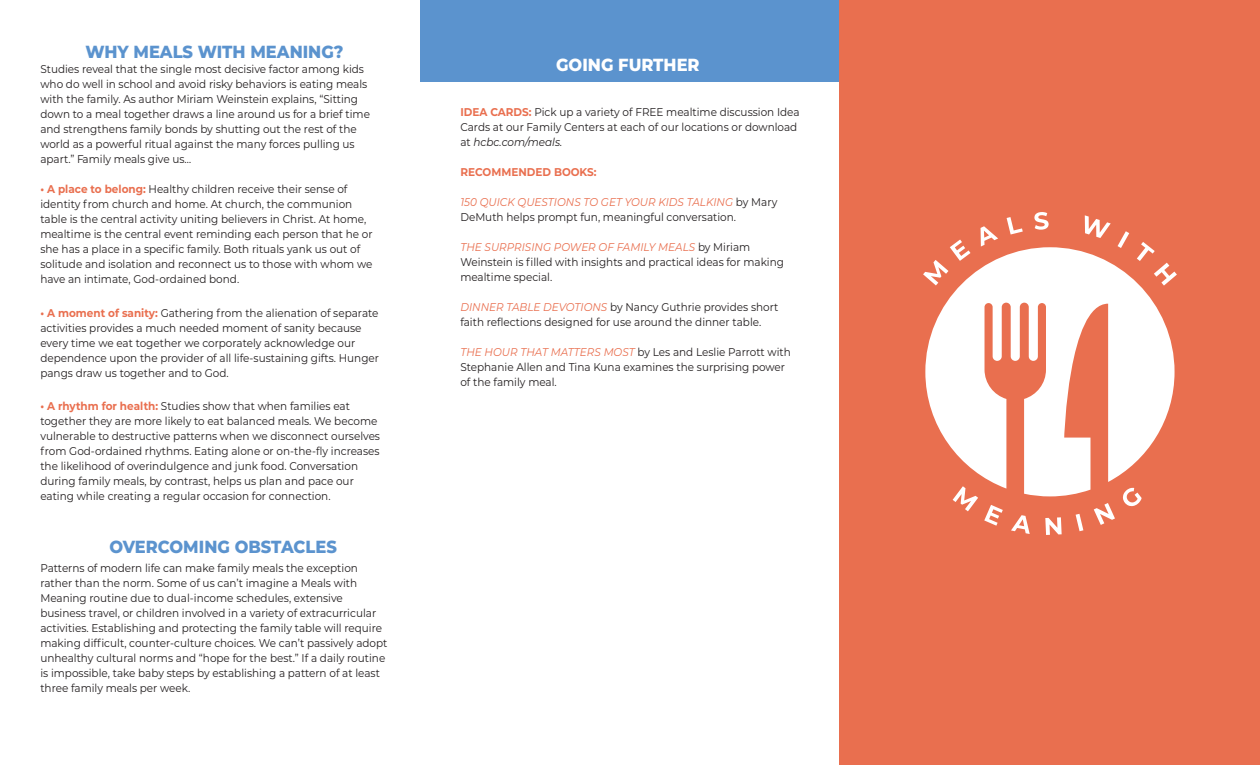
<style>
.page{position:relative;width:1260px;height:765px;background:#fff}
.page>*{position:absolute;margin:0;border:0;box-sizing:border-box;transform-origin:0 0}
.t1{font:800 17.5px "Montserrat";color:#5b93ce;scale:.93 1}
.t2{font:800 17.5px "Montserrat";color:#fff;scale:.93 1}
.t3{font:11.25px/15px "Montserrat";color:#231f20;scale:.93 1}
.t4{font:700 11.25px "Montserrat";color:#e96f4f;scale:.93 1}
.s1{font-weight:700;color:#e96f4f}
.s2{font-style:italic}
.s3{font-style:italic;color:#e96f4f}
</style>
<div class="page">
<div style="left:839px;top:0;width:421px;height:765px;background:#e96f4f"></div>
<div style="left:420px;top:0;width:419px;height:82px;background:#5b93ce"></div>
<svg style="left:925px;top:247px;width:250px;height:249px;fill:#fff"></svg>
<svg style="left:923px;top:240px;width:47px;height:45px"></svg>
<svg style="left:981px;top:226px;width:17px;height:21px"></svg>
<svg style="left:1007px;top:217px;width:16px;height:18px"></svg>
<svg style="left:1034px;top:212px;width:15px;height:18px"></svg>
<svg style="left:1085px;top:215px;width:26px;height:23px"></svg>
<svg style="left:1118px;top:231px;width:11px;height:17px"></svg>
<svg style="left:1137px;top:242px;width:40px;height:44px"></svg>
<svg style="left:953px;top:486px;width:25px;height:25px"></svg>
<svg style="left:984px;top:505px;width:19px;height:21px"></svg>
<svg style="left:1011px;top:515px;width:19px;height:19px"></svg>
<svg style="left:1045px;top:517px;width:17px;height:18px"></svg>
<svg style="left:1076px;top:514px;width:7px;height:17px"></svg>
<svg style="left:1094px;top:503px;width:21px;height:22px"></svg>
<svg style="left:1123px;top:488px;width:19px;height:18px"></svg>
<h1 class="t1" style="left:85px;top:41px;width:279px">WHY MEALS WITH MEANING?</h1>
<p class="t3" style="left:40px;top:61px;width:356px">Studies reveal that the single most decisive factor among kids who do well in school and avoid risky behaviors is eating meals with the family. As author Miriam Weinstein explains, “Sitting down to a meal together draws a line around us for a brief time and strengthens family bonds by shutting out the rest of the world as a powerful ritual against the many forces pulling us apart.” Family meals give us…</p>
<p class="t3" style="left:40px;top:181px;width:359px"><span class="s1">• A place to belong:</span> Healthy children receive their sense of identity from church and home. At church, the communion table is the central activity uniting believers in Christ. At home, mealtime is the central event reminding each person that he or she has a place in a specific family. Both rituals yank us out of solitude and isolation and reconnect us to those with whom we have an intimate, God-ordained bond.</p>
<p class="t3" style="left:40px;top:305px;width:366px"><span class="s1">• A moment of sanity:</span> Gathering from the alienation of separate activities provides a much needed moment of sanity because every time we eat together we corporately acknowledge our dependence upon the provider of all life-sustaining gifts. Hunger pangs draw us together and to God.</p>
<p class="t3" style="left:40px;top:399px;width:367px"><span class="s1">• A rhythm for health:</span> Studies show that when families eat together they are more likely to eat balanced meals. We become vulnerable to destructive patterns when we disconnect ourselves from God-ordained rhythms. Eating alone or on-the-fly increases the likelihood of overindulgence and junk food. Conversation during family meals, by contrast, helps us plan and pace our eating while creating a regular occasion for connection.</p>
<h1 class="t1" style="left:109px;top:536px;width:246px">OVERCOMING OBSTACLES</h1>
<p class="t3" style="left:40px;top:560px;width:375px">Patterns of modern life can make family meals the exception rather than the norm. Some of us can’t imagine a Meals with Meaning routine due to dual-income schedules, extensive business travel, or children involved in a variety of extracurricular activities. Establishing and protecting the family table will require making difficult, counter-culture choices. We can’t passively adopt unhealthy cultural norms and “hope for the best.” If a daily routine is impossible, take baby steps by establishing a pattern of at least three family meals per week.</p>
<h1 class="t2" style="left:556px;top:54px;width:156px">GOING FURTHER</h1>
<p class="t3" style="left:460px;top:105px;width:366px"><span class="s1">IDEA CARDS:</span> Pick up a variety of FREE mealtime discussion Idea<br>Cards at our Family Centers at each of our locations or download at <span class="s2">hcbc.com/meals.</span></p>
<p class="t4" style="left:460px;top:165px;width:148px">RECOMMENDED BOOKS:</p>
<p class="t3" style="left:460px;top:195px;width:342px"><span class="s3">150 QUICK QUESTIONS TO GET YOUR KIDS TALKING</span> by Mary<br>DeMuth helps prompt fun, meaningful conversation.</p>
<p class="t3" style="left:460px;top:240px;width:349px"><span class="s3">THE SURPRISING POWER OF FAMILY MEALS</span> by Miriam<br>Weinstein is filled with insights and practical ideas for making mealtime special.</p>
<p class="t3" style="left:460px;top:300px;width:343px"><span class="s3">DINNER TABLE DEVOTIONS</span> by Nancy Guthrie provides short faith reflections designed for use around the dinner table.</p>
<p class="t3" style="left:460px;top:345px;width:357px"><span class="s3">THE HOUR THAT MATTERS MOST</span> by Les and Leslie Parrott with<br>Stephanie Allen and Tina Kuna examines the surprising power of the family meal.</p>
</div>
